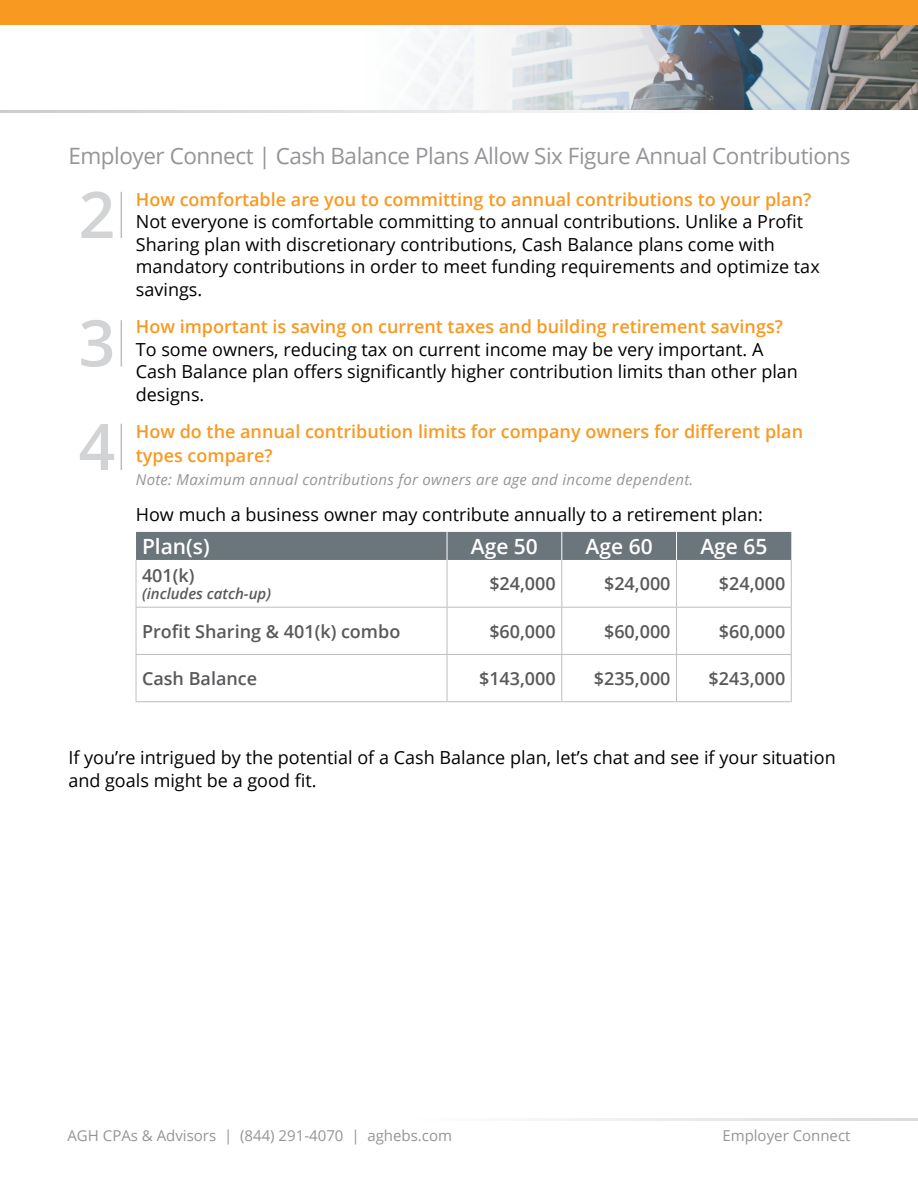
<style>
.page{position:relative;width:918px;height:1188px;background:#fff}
.page>*{position:absolute;margin:0;border:0;box-sizing:border-box;transform-origin:0 0}
.t1{font:600 64.35px/128.4px "Open Sans";color:#d1d3d4}
.t2{font:22.5px "Open Sans";letter-spacing:-.02em;color:#939598}
.t3{font:600 21px "Open Sans";color:#fff}
.t4{font:18px/22.5px "Open Sans";color:#000}
.t5{font:600 18px/24px "Open Sans";color:#f89921}
.t6{font:600 18px "Open Sans";color:#58595b}
.t7{font:italic 15px "Open Sans";letter-spacing:.02em;color:#939598}
.t8{font:15px "Open Sans";color:#939598}
.t9{font:italic 600 15px "Open Sans";color:#58595b}
</style>
<div class="page">
<img style="left:339px;top:24px;width:579px;height:86px">
<hr style="left:0;top:110px;width:728px;height:3px;background:#bcbec0">
<hr style="left:416px;top:1118px;width:502px;height:2px;background:#bcbec0">
<hr style="left:121px;top:192px;width:1px;height:46px;background:#bcbec0">
<hr style="left:121px;top:320px;width:1px;height:46px;background:#bcbec0">
<hr style="left:121px;top:424px;width:1px;height:46px;background:#bcbec0">
<hr style="left:136px;top:560px;width:1px;height:47px;background:#bcbec0">
<hr style="left:447px;top:560px;width:1px;height:47px;background:#bcbec0">
<hr style="left:561px;top:560px;width:1px;height:47px;background:#bcbec0">
<hr style="left:676px;top:560px;width:1px;height:47px;background:#bcbec0">
<hr style="left:791px;top:560px;width:1px;height:47px;background:#bcbec0">
<hr style="left:136px;top:607px;width:311px;height:1px;background:#bcbec0">
<hr style="left:136px;top:608px;width:1px;height:46px;background:#bcbec0">
<hr style="left:447px;top:607px;width:115px;height:1px;background:#bcbec0">
<hr style="left:447px;top:608px;width:1px;height:46px;background:#bcbec0">
<hr style="left:562px;top:607px;width:115px;height:1px;background:#bcbec0">
<hr style="left:561px;top:608px;width:1px;height:46px;background:#bcbec0">
<hr style="left:677px;top:607px;width:115px;height:1px;background:#bcbec0">
<hr style="left:676px;top:608px;width:1px;height:46px;background:#bcbec0">
<hr style="left:791px;top:608px;width:1px;height:46px;background:#bcbec0">
<hr style="left:136px;top:654px;width:311px;height:1px;background:#bcbec0">
<hr style="left:136px;top:655px;width:1px;height:46px;background:#bcbec0">
<hr style="left:447px;top:654px;width:115px;height:1px;background:#bcbec0">
<hr style="left:447px;top:655px;width:1px;height:46px;background:#bcbec0">
<hr style="left:562px;top:654px;width:115px;height:1px;background:#bcbec0">
<hr style="left:561px;top:655px;width:1px;height:46px;background:#bcbec0">
<hr style="left:677px;top:654px;width:115px;height:1px;background:#bcbec0">
<hr style="left:676px;top:655px;width:1px;height:46px;background:#bcbec0">
<hr style="left:791px;top:655px;width:1px;height:46px;background:#bcbec0">
<hr style="left:136px;top:701px;width:311px;height:1px;background:#bcbec0">
<hr style="left:447px;top:701px;width:115px;height:1px;background:#bcbec0">
<hr style="left:562px;top:701px;width:115px;height:1px;background:#bcbec0">
<hr style="left:677px;top:701px;width:115px;height:1px;background:#bcbec0">
<div style="left:136px;top:532px;width:655px;height:28px;background:#6b757c"></div>
<div style="left:0;top:0;width:918px;height:24px;background:#f89921"></div>
<p class="t2" style="left:68px;top:140px;width:784px">Employer Connect | Cash Balance Plans Allow Six Figure Annual Contributions</p>
<p class="t5" style="left:136px;top:187px;width:677px">How comfortable are you to committing to annual contributions to your plan?</p>
<p class="t4" style="left:136px;top:210px;width:685px">Not everyone is comfortable committing to annual contributions. Unlike a Profit Sharing plan with discretionary contributions, Cash Balance plans come with mandatory contributions in order to meet funding requirements and optimize tax savings.</p>
<p class="t5" style="left:136px;top:314px;width:649px">How important is saving on current taxes and building retirement savings?</p>
<p class="t4" style="left:136px;top:337px;width:664px">To some owners, reducing tax on current income may be very important. A<br>Cash Balance plan offers significantly higher contribution limits than other plan designs.</p>
<p class="t5" style="left:136px;top:419px;width:669px">How do the annual contribution limits for company owners for different plan types compare?</p>
<p class="t7" style="left:136px;top:469px;width:559px">Note: Maximum annual contributions for owners are age and income dependent.</p>
<p class="t4" style="left:136px;top:502px;width:629px">How much a business owner may contribute annually to a retirement plan:</p>
<h1 class="t1" style="left:79px;top:149px;width:38px">2<br>3</h1>
<h1 class="t1" style="left:79px;top:381px;width:38px">4</h1>
<p class="t3" style="left:142px;top:532px;width:69px">Plan(s)</p>
<p class="t3" style="left:471px;top:532px;width:69px">Age 50</p>
<p class="t3" style="left:586px;top:532px;width:69px">Age 60</p>
<p class="t3" style="left:700px;top:532px;width:69px">Age 65</p>
<p class="t6" style="left:142px;top:563px;width:54px">401(k)</p>
<p class="t9" style="left:142px;top:583px;width:131px">(includes catch-up)</p>
<p class="t6" style="left:489px;top:572px;width:68px">$24,000</p>
<p class="t6" style="left:604px;top:572px;width:68px">$24,000</p>
<p class="t6" style="left:719px;top:572px;width:68px">$24,000</p>
<p class="t6" style="left:142px;top:619px;width:260px">Profit Sharing &amp; 401(k) combo</p>
<p class="t6" style="left:489px;top:619px;width:68px">$60,000</p>
<p class="t6" style="left:604px;top:619px;width:68px">$60,000</p>
<p class="t6" style="left:719px;top:619px;width:68px">$60,000</p>
<p class="t6" style="left:142px;top:666px;width:117px">Cash Balance</p>
<p class="t6" style="left:479px;top:666px;width:78px">$143,000</p>
<p class="t6" style="left:594px;top:666px;width:78px">$235,000</p>
<p class="t6" style="left:709px;top:666px;width:78px">$243,000</p>
<p class="t4" style="left:68px;top:746px;width:769px">If you’re intrigued by the potential of a Cash Balance plan, let’s chat and see if your situation and goals might be a good fit.</p>
<p class="t8" style="left:68px;top:1125px;width:386px">AGH CPAs &amp; Advisors | (844) 291-4070 | aghebs.com</p>
<p class="t8" style="left:722px;top:1125px;width:130px">Employer Connect</p>
</div>
